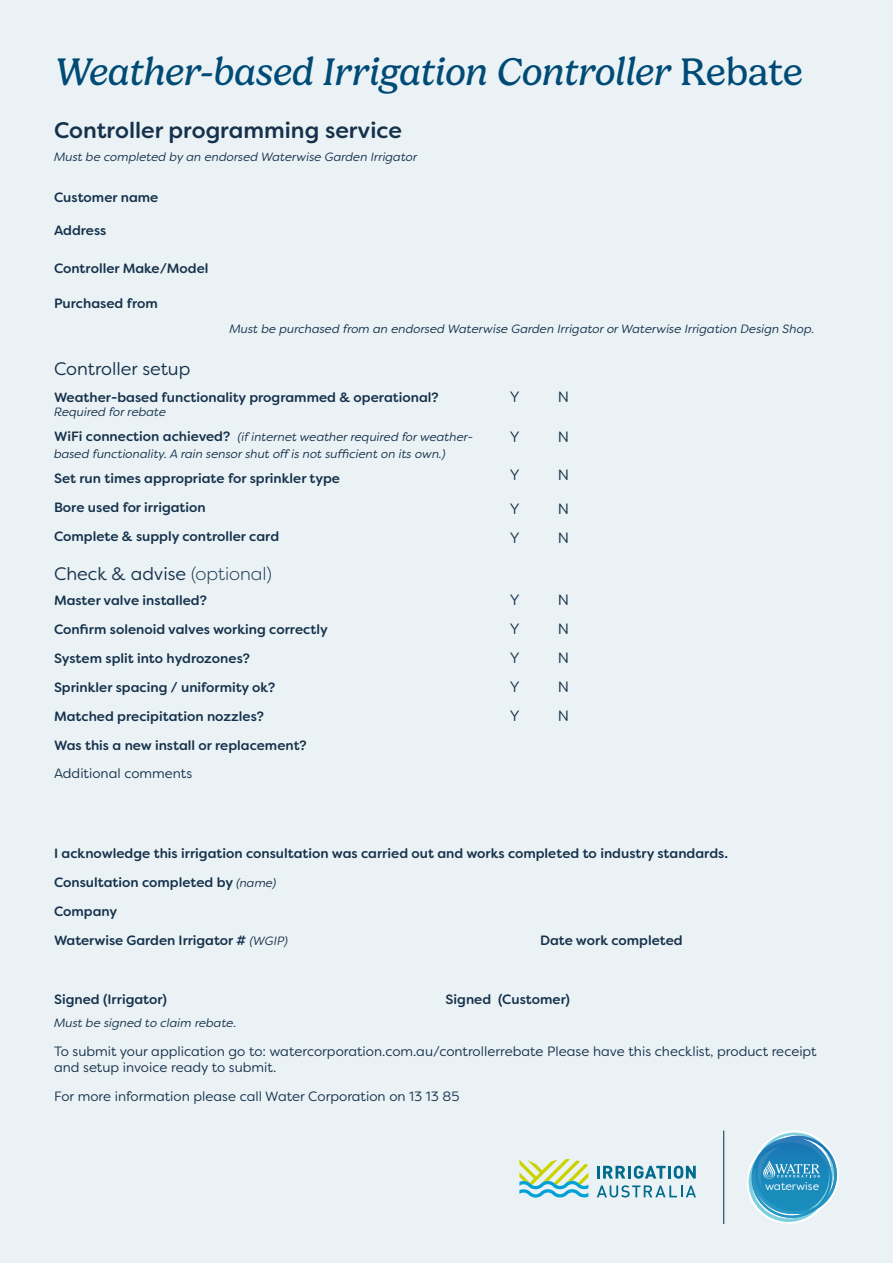
<style>
.page{position:relative;width:893px;height:1263px;background:#ebf2f6}
.page>*{position:absolute;margin:0;border:0;box-sizing:border-box;transform-origin:0 0}
.t1{font:italic 39px "Gelica";color:#004b75}
.t2{font:500 22.5px "Filson Soft";color:#16324b}
.t3{font:18px "Filson Soft";color:#16324b}
.t4{font:15px "Filson Soft";color:#16324b}
.t5{font:500 13.5px/29px "Filson Soft";color:#16324b}
.t6{font:13.5px/16.2px "Filson Soft";color:#16324b}
.t7{font:italic 12px/25px "Filson Soft";color:#16324b}
.t8{font:11.1px "Filson Soft";color:#fff}
.s1{font-style:normal}
.s2{font-weight:500;font-style:normal;font-size:13.5px}
.s3{font-weight:300}
.s4{font-weight:400;font-style:italic;font-size:12px}
</style>
<div class="page">
<svg style="left:519px;top:1159px;width:69px;height:39px"></svg>
<svg style="left:597px;top:1166px;width:99px;height:13px"></svg>
<svg style="left:597px;top:1185px;width:99px;height:12px"></svg>
<svg style="left:747px;top:1131px;width:92px;height:93px"></svg>
<hr style="left:723px;top:1130px;width:1px;height:94px;background:#002e45">
<h1 class="t1" style="left:54px;top:50px;width:750px">Weather-based Irrigation Controller <span class="s1">Rebate</span></h1>
<h2 class="t2" style="left:54px;top:116px;width:350px">Controller programming service</h2>
<p class="t7" style="left:54px;top:144px;width:365px">Must be completed by an endorsed Waterwise Garden Irrigator</p>
<p class="t5" style="left:54px;top:183px;width:106px">Customer name</p>
<p class="t5" style="left:54px;top:216px;width:54px">Address</p>
<p class="t5" style="left:54px;top:253px;width:156px">Controller Make/Model</p>
<p class="t5" style="left:54px;top:289px;width:105px">Purchased from</p>
<p class="t7" style="left:229px;top:316px;width:587px">Must be purchased from an endorsed Waterwise Garden Irrigator or Waterwise Irrigation Design Shop.</p>
<h3 class="t3" style="left:54px;top:358px;width:138px">Controller setup</h3>
<p class="t5" style="left:54px;top:383px;width:386px">Weather-based functionality programmed &amp; operational?</p>
<p class="t7" style="left:54px;top:400px;width:421px">Required for rebate<br><span class="s2">WiFi connection achieved?</span> (if internet weather required for weather-</p>
<p class="t7" style="left:54px;top:441px;width:393px">based functionality. A rain sensor shut off is not sufficient on its own.)</p>
<p class="t5" style="left:54px;top:463px;width:288px">Set run times appropriate for sprinkler type<br>Bore used for irrigation<br>Complete &amp; supply controller card</p>
<h3 class="t3" style="left:54px;top:563px;width:219px">Check &amp; advise <span class="s3">(optional)</span></h3>
<p class="t5" style="left:54px;top:586px;width:275px">Master valve installed?<br>Confirm solenoid valves working correctly System split into hydrozones?<br>Sprinkler spacing / uniformity ok?<br>Matched precipitation nozzles?<br>Was this a new install or replacement?</p>
<p class="t6" style="left:54px;top:765px;width:140px">Additional comments</p>
<p class="t4" style="left:510px;top:387px;width:11px">Y</p>
<p class="t4" style="left:558px;top:387px;width:13px">N</p>
<p class="t4" style="left:510px;top:427px;width:11px">Y</p>
<p class="t4" style="left:558px;top:427px;width:13px">N</p>
<p class="t4" style="left:510px;top:465px;width:11px">Y</p>
<p class="t4" style="left:558px;top:465px;width:13px">N</p>
<p class="t4" style="left:510px;top:499px;width:11px">Y</p>
<p class="t4" style="left:558px;top:499px;width:13px">N</p>
<p class="t4" style="left:510px;top:528px;width:11px">Y</p>
<p class="t4" style="left:558px;top:528px;width:13px">N</p>
<p class="t4" style="left:510px;top:590px;width:11px">Y</p>
<p class="t4" style="left:558px;top:590px;width:13px">N</p>
<p class="t4" style="left:510px;top:619px;width:11px">Y</p>
<p class="t4" style="left:558px;top:619px;width:13px">N</p>
<p class="t4" style="left:510px;top:648px;width:11px">Y</p>
<p class="t4" style="left:558px;top:648px;width:13px">N</p>
<p class="t4" style="left:510px;top:677px;width:11px">Y</p>
<p class="t4" style="left:558px;top:677px;width:13px">N</p>
<p class="t4" style="left:510px;top:706px;width:11px">Y</p>
<p class="t4" style="left:558px;top:706px;width:13px">N</p>
<p class="t5" style="left:54px;top:839px;width:675px">I acknowledge this irrigation consultation was carried out and works completed to industry standards.<br>Consultation completed by <span class="s4">(name)<br></span>Company<br>Waterwise Garden Irrigator # <span class="s4">(WGIP)</span></p>
<p class="t5" style="left:540px;top:926px;width:144px">Date work completed</p>
<p class="t5" style="left:54px;top:984px;width:114px">Signed (Irrigator)</p>
<p class="t5" style="left:446px;top:984px;width:126px">Signed (Customer)</p>
<p class="t7" style="left:54px;top:1010px;width:184px">Must be signed to claim rebate.</p>
<p class="t6" style="left:54px;top:1043px;width:764px">To submit your application go to: watercorporation.com.au/controllerrebate Please have this checklist, product receipt and setup invoice ready to submit.</p>
<p class="t6" style="left:54px;top:1088px;width:407px">For more information please call Water Corporation on 13 13 85</p>
<p class="t8" style="left:765px;top:1179px;width:56px">waterwise</p>
</div>
